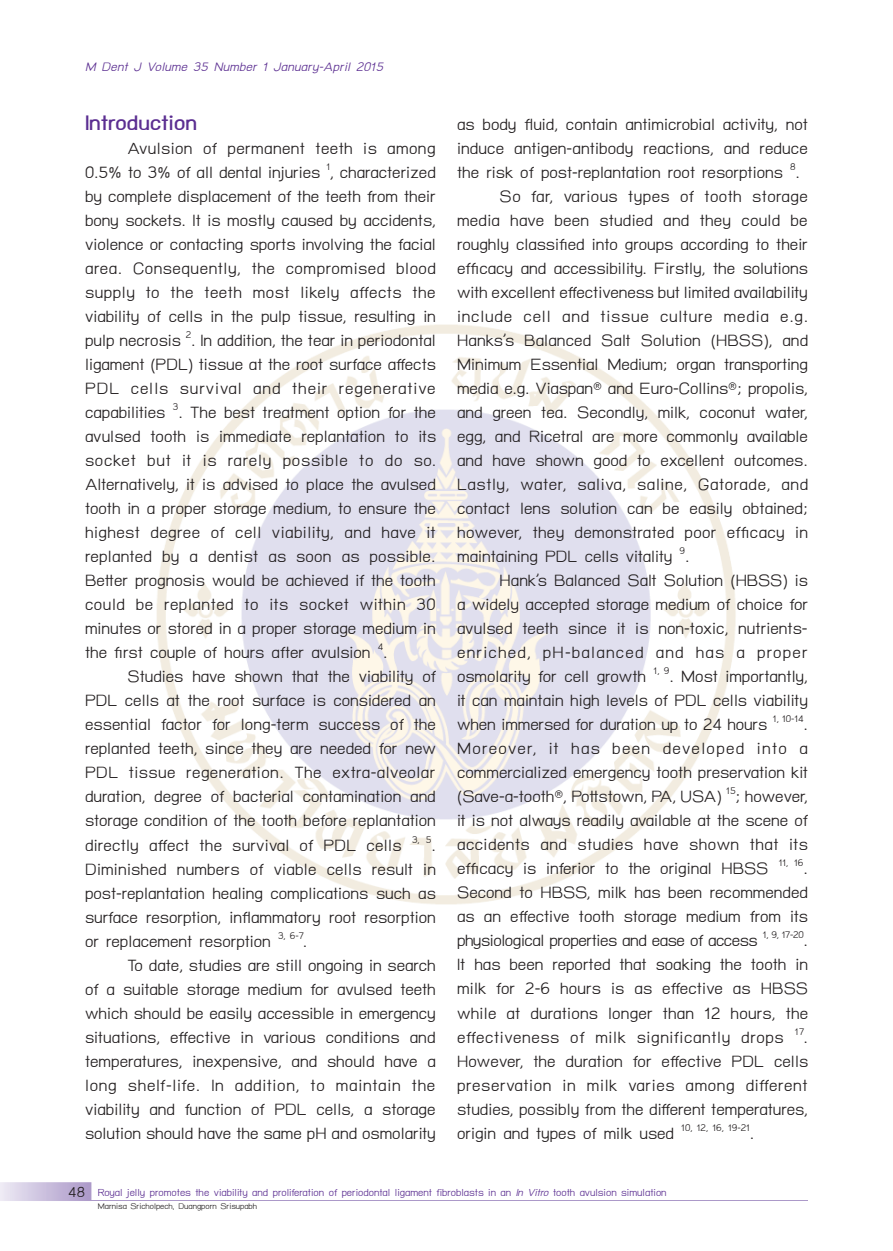
<style>
.page{position:relative;width:893px;height:1251px;background:#fff}
.page>*{position:absolute;margin:0;border:0;box-sizing:border-box;transform-origin:0 0}
.t1{font:700 30px "TH Baijam";color:#5b2e91}
.t2{font:24px/24px "TH Baijam";color:#231f20;text-align:justify}
.t3{font:24px "TH Baijam";letter-spacing:.025em;color:#231f20}
.t4{font:24px "TH Baijam";letter-spacing:.035em;color:#231f20}
.t5{font:24px "TH Baijam";letter-spacing:.02em;color:#231f20}
.t6{font:24px "TH Baijam";letter-spacing:.05em;color:#231f20}
.t7{font:24px "TH Baijam";letter-spacing:.055em;color:#231f20}
.t8{font:italic 18px "TH Baijam";letter-spacing:.015em;color:#5b2e91}
.t9{font:15px "TH Baijam";color:#5b2e91}
.t10{font:12px "TH Baijam";color:#231f20}
.s1{font-size:21px;color:#231f20}
.s2{font-style:italic}
</style>
<div class="page">
<svg style="left:0;top:1182px;width:91px;height:18px;background:#ccc1de"></svg>
<hr style="left:91px;top:1199px;width:717px;height:1px;background:#ac99c9">
<img style="left:156px;top:324px;width:580px;height:581px">
<p class="t8" style="left:85px;top:57px;width:299px">M Dent J Volume 35 Number 1 January-April 2015</p>
<p class="t1" style="left:85px;top:106px;width:114px">Introduction</p>
<p class="t2" style="left:85px;top:137px;width:353px;text-indent:43px">Avulsion of permanent teeth is among 0.5% to 3% of all dental injuries <sup>1</sup>, characterized by complete displacement of the teeth from their bony sockets. It is mostly caused by accidents, violence or contacting sports involving the facial area. Consequently, the compromised blood supply to the teeth most likely affects the viability of cells in the pulp tissue, resulting in pulp necrosis <sup>2</sup>. In addition, the tear in periodontal ligament (PDL) tissue at the root surface affects PDL cells survival and their regenerative capabilities <sup>3</sup>. The best treatment option for the avulsed tooth is immediate replantation to its socket but it is rarely possible to do so.<br>Alternatively, it is advised to place the avulsed tooth in a proper storage medium, to ensure the highest degree of cell viability, and have it replanted by a dentist as soon as possible.<br>Better prognosis would be achieved if the tooth could be replanted to its socket within 30 minutes or stored in a proper storage medium in the first couple of hours after avulsion <sup>4</sup>.</p>
<p class="t2" style="left:85px;top:665px;width:352px;text-indent:43px">Studies have shown that the viability of PDL cells at the root surface is considered an essential factor for long-term success of the replanted teeth, since they are needed for new PDL tissue regeneration. The extra-alveolar duration, degree of bacterial contamination and storage condition of the tooth before replantation directly affect the survival of PDL cells <sup>3,</sup> <sup>5</sup>.<br>Diminished numbers of viable cells result in post-replantation healing complications such as surface resorption, inflammatory root resorption or replacement resorption <sup>3,</sup> <sup>6-7</sup>.</p>
<p class="t2" style="left:85px;top:953px;width:352px;text-indent:43px">To date, studies are still ongoing in search of a suitable storage medium for avulsed teeth which should be easily accessible in emergency situations, effective in various conditions and temperatures, inexpensive, and should have a long shelf-life. In addition, to maintain the viability and function of PDL cells, a storage solution should have the same pH and osmolarity</p>
<p class="t2" style="left:457px;top:113px;width:352px">as body fluid, contain antimicrobial activity, not</p>
<p class="t2" style="left:457px;top:137px;width:352px">induce antigen-antibody reactions, and reduce</p>
<p class="t2" style="left:457px;top:161px;width:344px">the risk of post-replantation root resorptions <sup>8</sup>.</p>
<p class="t2" style="left:500px;top:185px;width:310px">So far, various types of tooth storage</p>
<p class="t2" style="left:457px;top:209px;width:352px">media have been studied and they could be</p>
<p class="t2" style="left:457px;top:233px;width:352px">roughly classified into groups according to their</p>
<p class="t2" style="left:457px;top:257px;width:352px">efficacy and accessibility. Firstly, the solutions</p>
<p class="t2" style="left:457px;top:281px;width:352px">with excellent effectiveness but limited availability</p>
<p class="t4" style="left:457px;top:303px;width:353px">include cell and tissue culture media e.g.</p>
<p class="t2" style="left:457px;top:329px;width:353px">Hanks’s Balanced Salt Solution (HBSS), and</p>
<p class="t2" style="left:457px;top:353px;width:352px">Minimum Essential Medium; organ transporting</p>
<p class="t2" style="left:457px;top:377px;width:352px">media e.g. Viaspan® and Euro-Collins®; propolis,</p>
<p class="t2" style="left:457px;top:401px;width:352px">and green tea. Secondly, milk, coconut water,</p>
<p class="t2" style="left:457px;top:425px;width:352px">egg, and Ricetral are more commonly available</p>
<p class="t2" style="left:457px;top:449px;width:352px">and have shown good to excellent outcomes.</p>
<p class="t3" style="left:457px;top:471px;width:353px">Lastly, water, saliva, saline, Gatorade, and</p>
<p class="t2" style="left:457px;top:497px;width:352px">contact lens solution can be easily obtained;</p>
<p class="t2" style="left:457px;top:521px;width:352px">however, they demonstrated poor efficacy in</p>
<p class="t2" style="left:457px;top:545px;width:234px">maintaining PDL cells vitality <sup>9</sup>.</p>
<p class="t2" style="left:500px;top:569px;width:310px">Hank’s Balanced Salt Solution (HBSS) is</p>
<p class="t2" style="left:457px;top:593px;width:352px">a widely accepted storage medium of choice for</p>
<p class="t2" style="left:457px;top:617px;width:352px">avulsed teeth since it is non-toxic, nutrients-</p>
<p class="t6" style="left:457px;top:639px;width:352px">enriched, pH-balanced and has a proper</p>
<p class="t2" style="left:457px;top:665px;width:352px">osmolarity for cell growth <sup>1,</sup> <sup>9</sup>. Most importantly,</p>
<p class="t2" style="left:457px;top:689px;width:352px">it can maintain high levels of PDL cells viability</p>
<p class="t2" style="left:457px;top:713px;width:352px">when immersed for duration up to 24 hours <sup>1,</sup> <sup>10-14</sup>.</p>
<p class="t7" style="left:457px;top:735px;width:352px">Moreover, it has been developed into a</p>
<p class="t2" style="left:457px;top:761px;width:352px">commercialized emergency tooth preservation kit</p>
<p class="t2" style="left:457px;top:785px;width:352px">(Save-a-tooth®, Pottstown, PA, USA) <sup>15</sup>; however,</p>
<p class="t2" style="left:457px;top:809px;width:352px">it is not always readily available at the scene of</p>
<p class="t5" style="left:457px;top:831px;width:352px">accidents and studies have shown that its</p>
<p class="t2" style="left:457px;top:857px;width:352px">efficacy is inferior to the original HBSS <sup>11,</sup> <sup>16</sup>.</p>
<p class="t2" style="left:457px;top:881px;width:352px">Second to HBSS, milk has been recommended</p>
<p class="t2" style="left:457px;top:905px;width:352px">as an effective tooth storage medium from its</p>
<p class="t2" style="left:457px;top:929px;width:352px">physiological properties and ease of access <sup>1,</sup> <sup>9,</sup> <sup>17-20</sup>.</p>
<p class="t2" style="left:457px;top:953px;width:352px">It has been reported that soaking the tooth in</p>
<p class="t2" style="left:457px;top:977px;width:352px">milk for 2-6 hours is as effective as HBSS</p>
<p class="t2" style="left:457px;top:1001px;width:353px">while at durations longer than 12 hours, the</p>
<p class="t3" style="left:457px;top:1023px;width:352px">effectiveness of milk significantly drops <sup>17</sup>.</p>
<p class="t2" style="left:457px;top:1049px;width:353px">However, the duration for effective PDL cells</p>
<p class="t3" style="left:457px;top:1071px;width:352px">preservation in milk varies among different</p>
<p class="t2" style="left:457px;top:1097px;width:352px">studies, possibly from the different temperatures,</p>
<p class="t2" style="left:457px;top:1121px;width:299px">origin and types of milk used <sup>10,</sup> <sup>12,</sup> <sup>16,</sup> <sup>19-21</sup>.</p>
<p class="t9" style="left:68px;top:1183px;width:600px"><span class="s1">48</span> Royal jelly promotes the viability and proliferation of periodontal ligament fibroblasts in an <span class="s2">In Vitro</span> tooth avulsion simulation</p>
<p class="t10" style="left:98px;top:1199px;width:161px">Marnisa Sricholpech, Duangporn Srisupabh</p>
</div>
